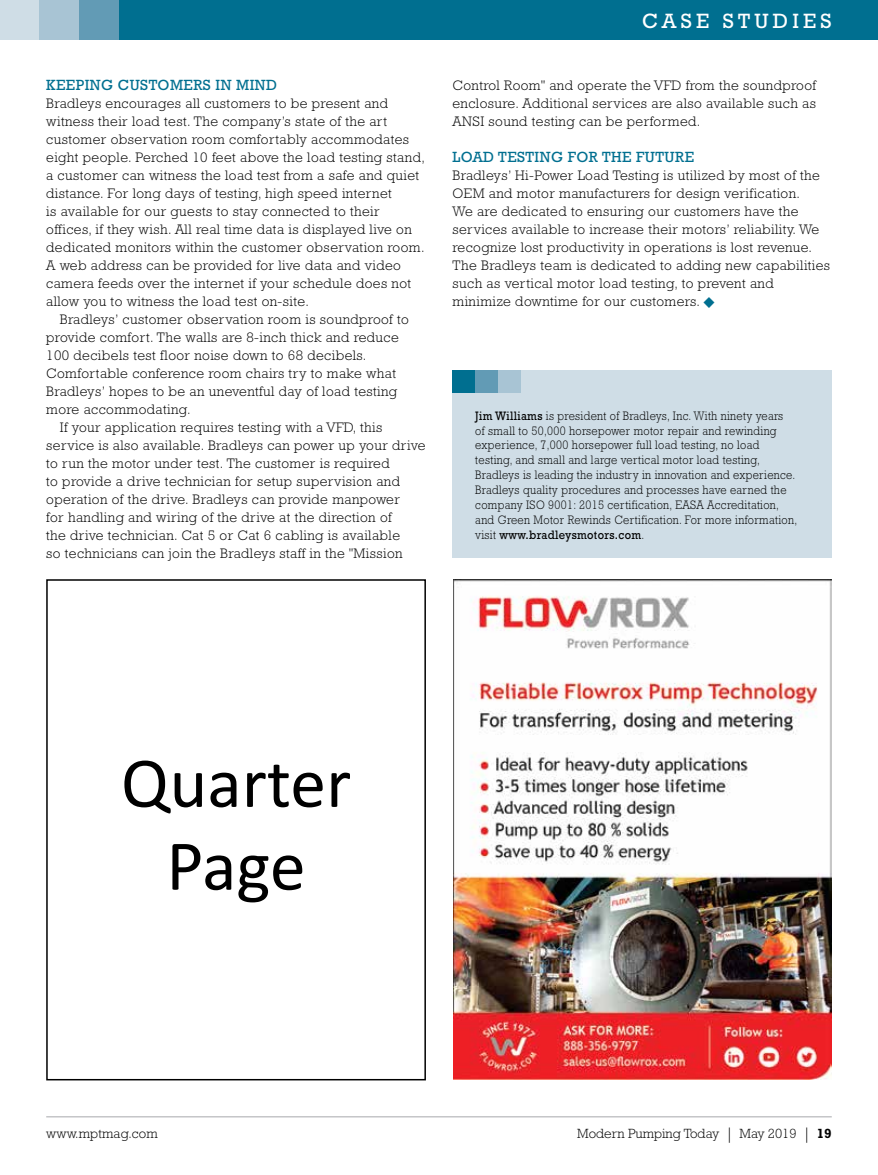
<style>
.page{position:relative;width:878px;height:1175px;background:#fff}
.page>*{position:absolute;margin:0;border:0;box-sizing:border-box;transform-origin:0 0}
.t1{font:72px/82.8px "Calibri";color:#000;text-align:center}
.t2{font:21px "Rockwell Std";letter-spacing:.2em;color:#fff}
.t3{font:15px "Rockwell Std";letter-spacing:.03em;color:#006f90}
.t4{font:300 13.95px/18px "Rockwell Std";letter-spacing:.03em;color:#000}
.t5{font:300 13.5px "Rockwell Std";color:#000}
.t6{font:300 12.45px/15px "Rockwell Std";letter-spacing:.03em;color:#000;scale:.9 1}
.s1{color:#006f90}
.s2{font-weight:400}
.s3{font-size:16.8px}
.s4{font-weight:700}
</style>
<div class="page">
<hr style="left:46px;top:1116px;width:785px;height:1px;background:#a7a9ac">
<div style="left:0;top:0;width:878px;height:40px;background:#006f90"></div>
<div style="left:0;top:0;width:40px;height:40px;background:#cfdde6"></div>
<div style="left:40px;top:0;width:39px;height:40px;background:#a8c4d4"></div>
<div style="left:79px;top:0;width:40px;height:40px;background:#629bb5"></div>
<img style="left:453px;top:580px;width:378px;height:499px">
<div style="left:46px;top:579px;width:380px;height:501px;border:2px solid #000"></div>
<div style="left:452px;top:370px;width:379px;height:188px;background:#cfdde6"></div>
<div style="left:452px;top:370px;width:23px;height:23px;background:#006f90"></div>
<div style="left:475px;top:370px;width:23px;height:23px;background:#629bb5"></div>
<div style="left:498px;top:370px;width:23px;height:23px;background:#a8c4d4"></div>
<p class="t3" style="left:46px;top:76px;width:232px">KEEPING CUSTOMERS IN MIND</p>
<p class="t4" style="left:46px;top:94px;width:380px">Bradleys encourages all customers to be present and witness their load test. The company’s state of the art customer observation room comfortably accommodates eight people. Perched 10 feet above the load testing stand, a customer can witness the load test from a safe and quiet distance. For long days of testing, high speed internet<br>is available for our guests to stay connected to their offices, if they wish. All real time data is displayed live on dedicated monitors within the customer observation room.<br>A web address can be provided for live data and video camera feeds over the internet if your schedule does not allow you to witness the load test on-site.</p>
<p class="t4" style="left:60px;top:310px;width:350px">Bradleys’ customer observation room is soundproof to</p>
<p class="t4" style="left:46px;top:328px;width:354px">provide comfort. The walls are 8-inch thick and reduce</p>
<p class="t4" style="left:46px;top:346px;width:322px">100 decibels test floor noise down to 68 decibels.</p>
<p class="t4" style="left:46px;top:364px;width:351px">Comfortable conference room chairs try to make what</p>
<p class="t4" style="left:46px;top:382px;width:352px">Bradleys’ hopes to be an uneventful day of load testing</p>
<p class="t4" style="left:46px;top:400px;width:146px">more accommodating.</p>
<p class="t4" style="left:60px;top:418px;width:324px">If your application requires testing with a VFD, this</p>
<p class="t4" style="left:46px;top:436px;width:381px">service is also available. Bradleys can power up your drive</p>
<p class="t4" style="left:46px;top:454px;width:345px">to run the motor under test. The customer is required</p>
<p class="t4" style="left:46px;top:472px;width:355px">to provide a drive technician for setup supervision and</p>
<p class="t4" style="left:46px;top:490px;width:355px">operation of the drive. Bradleys can provide manpower</p>
<p class="t4" style="left:46px;top:508px;width:347px">for handling and wiring of the drive at the direction of</p>
<p class="t4" style="left:46px;top:526px;width:355px">the drive technician. Cat 5 or Cat 6 cabling is available</p>
<p class="t4" style="left:46px;top:544px;width:358px">so technicians can join the Bradleys staff in the "Mission</p>
<h2 class="t2" style="left:642px;top:9px;width:191px">CASE STUDIES</h2>
<p class="t4" style="left:452px;top:76px;width:365px;text-align:justify">Control Room" and operate the VFD from the soundproof enclosure. Additional services are also available such as ANSI sound testing can be performed.</p>
<p class="t3" style="left:452px;top:148px;width:243px">LOAD TESTING FOR THE FUTURE</p>
<p class="t4" style="left:452px;top:166px;width:379px">Bradleys’ Hi-Power Load Testing is utilized by most of the OEM and motor manufacturers for design verification.<br>We are dedicated to ensuring our customers have the services available to increase their motors’ reliability. We recognize lost productivity in operations is lost revenue.<br>The Bradleys team is dedicated to adding new capabilities such as vertical motor load testing, to prevent and minimize downtime for our customers. <span class="s1">◆</span></p>
<p class="t6" style="left:475px;top:408px;width:359px"><span class="s2">Jim Williams</span> is president of Bradleys, Inc. With ninety years<br>of small to 50,000 horsepower motor repair and rewinding experience, 7,000 horsepower full load testing, no load testing, and small and large vertical motor load testing, Bradleys is leading the industry in innovation and experience.<br>Bradleys quality procedures and processes have earned the company ISO 9001: 2015 certification, EASA Accreditation, and Green Motor Rewinds Certification. For more information, visit <span class="s2">www.bradleysmotors.com</span>.</p>
<h1 class="t1" style="left:121px;top:741px;width:232px">Quarter<br>Page</h1>
<p class="t5" style="left:46px;top:1125px;width:113px">www.mptmag.com</p>
<p class="t5" style="left:577px;top:1125px;width:256px">Modern Pumping Today <span class="s3">|</span> May 2019 <span class="s3">|</span> <span class="s4">19</span></p>
</div>
